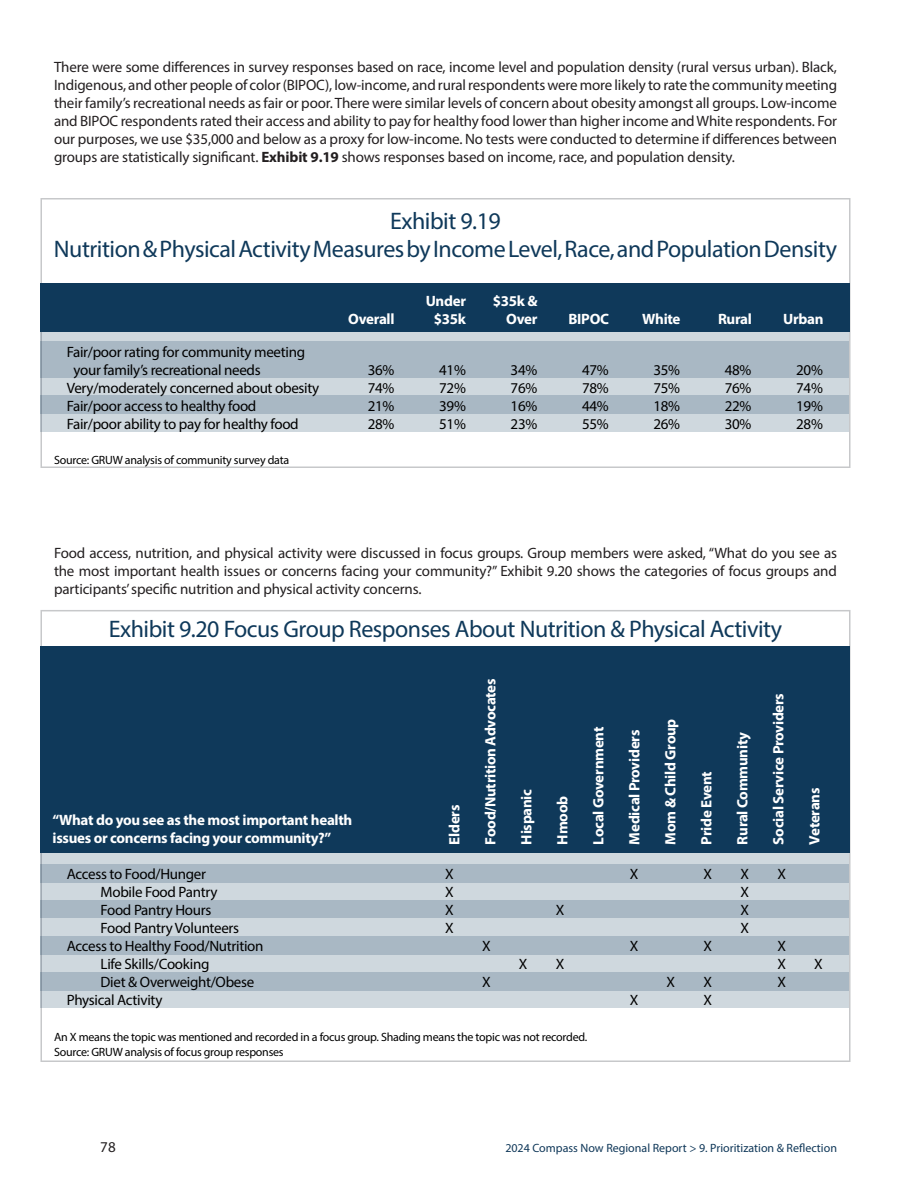
<style>
.page{position:relative;width:918px;height:1188px;background:#fff}
.page>*{position:absolute;margin:0;border:0;box-sizing:border-box;transform-origin:0 0}
.t1{font:24px "Myriad Pro";letter-spacing:-.02em;color:#0f395a}
.t2{font:15px/18px "Myriad Pro";letter-spacing:-.01em;color:#231f20;text-align:justify}
.t3{font:15px/18px "Myriad Pro";letter-spacing:-.02em;color:#000}
.t4{font:700 15px/18px "Myriad Pro";letter-spacing:-.02em;color:#fff;text-align:center}
.t5{font:12px "Myriad Pro";letter-spacing:-.02em;color:#000}
.t6{font:12px "Myriad Pro";color:#103859}
.s1{font-weight:700}
</style>
<div class="page">
<div style="left:40px;top:198px;width:810px;height:270px;border:2px solid #c7c8ca"></div>
<div style="left:40px;top:332px;width:809px;height:100px;background:#cfd8de"></div>
<div style="left:40px;top:341px;width:809px;height:37px;background:#a9b8c4"></div>
<div style="left:40px;top:395px;width:809px;height:19px;background:#a9b8c4"></div>
<div style="left:40px;top:284px;width:810px;height:48px;background:#0f395a"></div>
<div style="left:40px;top:852px;width:809px;height:156px;background:#cfd8de"></div>
<div style="left:40px;top:864px;width:809px;height:19px;background:#a9b8c4"></div>
<div style="left:40px;top:936px;width:809px;height:19px;background:#a9b8c4"></div>
<div style="left:40px;top:972px;width:809px;height:19px;background:#a9b8c4"></div>
<div style="left:40px;top:900px;width:809px;height:18px;background:#a9b8c4"></div>
<div style="left:40px;top:646px;width:810px;height:206px;background:#0f395a"></div>
<p class="t2" style="left:54px;top:58px;width:785px">There were some differences in survey responses based on race, income level and population density (rural versus urban). Black, Indigenous, and other people of color (BIPOC), low-income, and rural respondents were more likely to rate the community meeting their family’s recreational needs as fair or poor. There were similar levels of concern about obesity amongst all groups. Low-income and BIPOC respondents rated their access and ability to pay for healthy food lower than higher income and White respondents. For our purposes, we use $35,000 and below as a proxy for low-income. No tests were conducted to determine if differences between groups are statistically significant. <span class="s1">Exhibit 9.19</span> shows responses based on income, race, and population density.</p>
<p class="t1" style="left:390px;top:206px;width:112px">Exhibit 9.19</p>
<p class="t1" style="left:54px;top:235px;width:785px">Nutrition &amp; Physical Activity Measures by Income Level, Race, and Population Density</p>
<p class="t3" style="left:74px;top:342px;width:233px;text-indent:-7px">Fair/poor rating for community meeting your family’s recreational needs</p>
<p class="t3" style="left:67px;top:378px;width:254px">Very/moderately concerned about obesity</p>
<p class="t3" style="left:67px;top:396px;width:191px">Fair/poor access to healthy food</p>
<p class="t3" style="left:67px;top:414px;width:233px">Fair/poor ability to pay for healthy food</p>
<p class="t5" style="left:54px;top:453px;width:237px">Source: GRUW analysis of community survey data</p>
<p class="t4" style="left:348px;top:310px;width:48px">Overall</p>
<p class="t3" style="left:368px;top:360px;width:28px">36%</p>
<p class="t3" style="left:368px;top:378px;width:28px">74%</p>
<p class="t3" style="left:368px;top:396px;width:28px">21%</p>
<p class="t3" style="left:368px;top:414px;width:28px">28%</p>
<p class="t4" style="left:426px;top:292px;width:42px">Under $35k</p>
<p class="t4" style="left:493px;top:292px;width:46px;text-align:right">$35k &amp;<br>Over</p>
<p class="t3" style="left:439px;top:360px;width:28px">41%</p>
<p class="t3" style="left:439px;top:378px;width:28px">72%</p>
<p class="t3" style="left:439px;top:396px;width:28px">39%</p>
<p class="t3" style="left:439px;top:414px;width:28px">51%</p>
<p class="t3" style="left:511px;top:360px;width:28px">34%</p>
<p class="t3" style="left:511px;top:378px;width:28px">76%</p>
<p class="t3" style="left:511px;top:396px;width:28px">16%</p>
<p class="t3" style="left:511px;top:414px;width:28px">23%</p>
<p class="t4" style="left:569px;top:310px;width:42px">BIPOC</p>
<p class="t4" style="left:642px;top:310px;width:40px">White</p>
<p class="t4" style="left:718px;top:310px;width:36px">Rural</p>
<p class="t4" style="left:783px;top:310px;width:42px">Urban</p>
<p class="t3" style="left:582px;top:360px;width:28px">47%</p>
<p class="t3" style="left:582px;top:378px;width:28px">78%</p>
<p class="t3" style="left:582px;top:396px;width:28px">44%</p>
<p class="t3" style="left:582px;top:414px;width:28px">55%</p>
<p class="t3" style="left:653px;top:360px;width:28px">35%</p>
<p class="t3" style="left:653px;top:378px;width:28px">75%</p>
<p class="t3" style="left:653px;top:396px;width:28px">18%</p>
<p class="t3" style="left:653px;top:414px;width:28px">26%</p>
<p class="t3" style="left:725px;top:360px;width:28px">48%</p>
<p class="t3" style="left:725px;top:378px;width:28px">76%</p>
<p class="t3" style="left:725px;top:396px;width:28px">22%</p>
<p class="t3" style="left:725px;top:414px;width:28px">30%</p>
<p class="t3" style="left:796px;top:360px;width:28px">20%</p>
<p class="t3" style="left:796px;top:378px;width:28px">74%</p>
<p class="t3" style="left:796px;top:396px;width:28px">19%</p>
<p class="t3" style="left:796px;top:414px;width:28px">28%</p>
<p class="t2" style="left:54px;top:544px;width:785px">Food access, nutrition, and physical activity were discussed in focus groups. Group members were asked, “What do you see as the most important health issues or concerns facing your community?” Exhibit 9.20 shows the categories of focus groups and participants’ specific nutrition and physical activity concerns.</p>
<p class="t1" style="left:109px;top:614px;width:675px">Exhibit 9.20 Focus Group Responses About Nutrition &amp; Physical Activity</p>
<p class="t4" style="left:53px;top:811px;width:301px;text-align:left">“What do you see as the most important health issues or concerns facing your community?”</p>
<p class="t3" style="left:67px;top:864px;width:141px">Access to Food/Hunger</p>
<p class="t3" style="left:101px;top:882px;width:118px">Mobile Food Pantry</p>
<p class="t3" style="left:101px;top:900px;width:112px">Food Pantry Hours</p>
<p class="t3" style="left:101px;top:918px;width:140px">Food Pantry Volunteers</p>
<p class="t3" style="left:67px;top:936px;width:198px">Access to Healthy Food/Nutrition</p>
<p class="t3" style="left:101px;top:954px;width:110px">Life Skills/Cooking</p>
<p class="t3" style="left:101px;top:972px;width:155px">Diet &amp; Overweight/Obese</p>
<p class="t3" style="left:67px;top:990px;width:97px">Physical Activity</p>
<p class="t4" style="left:445px;top:845px;width:41px;rotate:-90deg">Elders</p>
<p class="t3" style="left:445px;top:864px;width:10px">X</p>
<p class="t3" style="left:445px;top:882px;width:10px">X</p>
<p class="t3" style="left:445px;top:900px;width:10px">X</p>
<p class="t3" style="left:445px;top:918px;width:10px">X</p>
<p class="t4" style="left:481px;top:845px;width:167px;rotate:-90deg">Food/Nutrition Advocates</p>
<p class="t3" style="left:482px;top:936px;width:10px">X</p>
<p class="t3" style="left:482px;top:972px;width:10px">X</p>
<p class="t4" style="left:517px;top:845px;width:57px;rotate:-90deg">Hispanic</p>
<p class="t4" style="left:553px;top:845px;width:50px;rotate:-90deg">Hmoob</p>
<p class="t3" style="left:519px;top:954px;width:10px">X</p>
<p class="t3" style="left:556px;top:900px;width:10px">X</p>
<p class="t3" style="left:556px;top:954px;width:10px">X</p>
<p class="t4" style="left:589px;top:845px;width:119px;rotate:-90deg">Local Government</p>
<p class="t4" style="left:625px;top:845px;width:116px;rotate:-90deg">Medical Providers</p>
<p class="t4" style="left:661px;top:845px;width:127px;rotate:-90deg">Mom &amp; Child Group</p>
<p class="t3" style="left:630px;top:864px;width:10px">X</p>
<p class="t3" style="left:630px;top:936px;width:10px">X</p>
<p class="t3" style="left:630px;top:990px;width:10px">X</p>
<p class="t3" style="left:667px;top:972px;width:10px">X</p>
<p class="t5" style="left:54px;top:1030px;width:535px">An X means the topic was mentioned and recorded in a focus group. Shading means the topic was not recorded.</p>
<p class="t5" style="left:54px;top:1044px;width:231px">Source: GRUW analysis of focus group responses</p>
<p class="t4" style="left:697px;top:845px;width:74px;rotate:-90deg">Pride Event</p>
<p class="t3" style="left:704px;top:864px;width:10px">X</p>
<p class="t3" style="left:704px;top:936px;width:10px">X</p>
<p class="t3" style="left:704px;top:972px;width:10px">X</p>
<p class="t3" style="left:704px;top:990px;width:10px">X</p>
<p class="t4" style="left:733px;top:845px;width:114px;rotate:-90deg">Rural Community</p>
<p class="t3" style="left:740px;top:864px;width:10px">X</p>
<p class="t3" style="left:740px;top:882px;width:10px">X</p>
<p class="t3" style="left:740px;top:900px;width:10px">X</p>
<p class="t3" style="left:740px;top:918px;width:10px">X</p>
<p class="t4" style="left:769px;top:845px;width:153px;rotate:-90deg">Social Service Providers</p>
<p class="t3" style="left:777px;top:864px;width:10px">X</p>
<p class="t3" style="left:777px;top:936px;width:10px">X</p>
<p class="t3" style="left:777px;top:954px;width:10px">X</p>
<p class="t3" style="left:777px;top:972px;width:10px">X</p>
<p class="t4" style="left:805px;top:845px;width:58px;rotate:-90deg">Veterans</p>
<p class="t3" style="left:814px;top:954px;width:10px">X</p>
<p class="t2" style="left:100px;top:1138px;width:17px">78</p>
<p class="t6" style="left:505px;top:1141px;width:333px">2024 Compass Now Regional Report &gt; 9. Prioritization &amp; Reflection</p>
</div>
